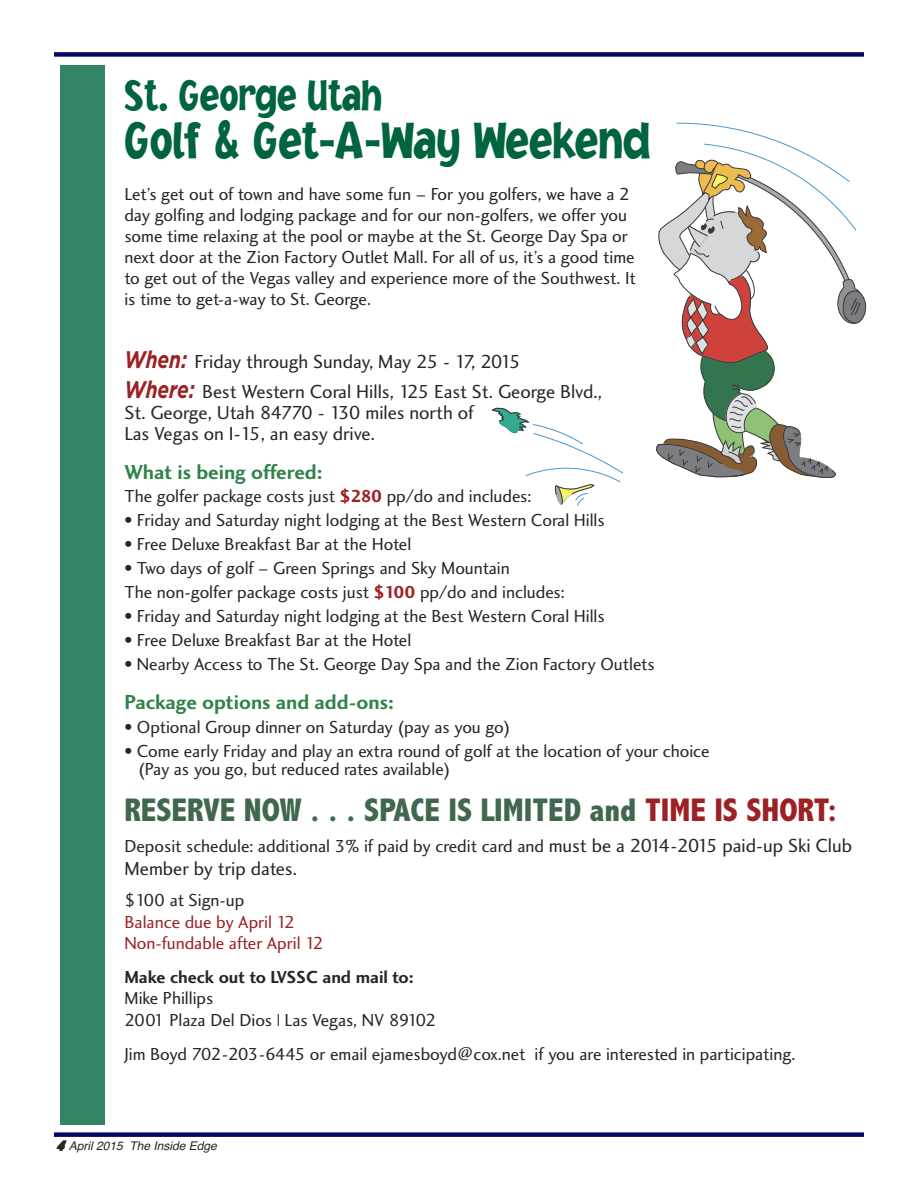
<style>
.page{position:relative;width:918px;height:1188px;background:#fff}
.page>*{position:absolute;margin:0;border:0;box-sizing:border-box;transform-origin:0 0}
.t1{font:900 54px "Jacoby ICG";color:#00643e;scale:.8 1}
.t2{font:900 45px "Jacoby ICG";color:#00643e;scale:.8 1}
.t3{font:800 condensed 33px "Abadi";color:#41684e}
.t4{font:21px "Charlotte Sans Bold Plain";color:#31834a}
.t5{font:19.5px/30px "Charlotte Sans Book Plain";color:#272627}
.t6{font:18px/21px "Charlotte Sans Book Plain";color:#272627}
.t7{font:18px/21.6px "Charlotte Sans Book Plain";color:#9c2125}
.t8{font:18px "Charlotte Sans Bold Plain";color:#272627}
.t9{font:italic 12px "Helvetica";color:#272627}
.s1{font-family:"Gotham";font-weight:700;font-style:italic;font-size:24px;color:#9c2125}
.s2{font-family:"Charlotte Sans Bold Plain";color:#9c2125}
.s3{color:#9c2125}
.s4{font-size:19.5px}
.s5{font-family:"Helvetica Neue";font-weight:900;font-stretch:condensed;font-size:13.5px}
</style>
<div class="page">
<div style="left:54px;top:52px;width:810px;height:5px;background:#040764"></div>
<div style="left:54px;top:1132px;width:810px;height:5px;background:#040764"></div>
<div style="left:60px;top:65px;width:45px;height:1060px;background:#338365"></div>
<svg style="left:492px;top:408px;width:132px;height:98px"></svg>
<svg style="left:656px;top:122px;width:210px;height:356px"></svg>
<h2 class="t2" style="left:124px;top:68px;width:323px">St. George Utah</h2>
<h1 class="t1" style="left:124px;top:108px;width:659px">Golf &amp; Get-A-Way Weekend</h1>
<p class="t6" style="left:124px;top:185px;width:513px">Let’s get out of town and have some fun – For you golfers, we have a 2 day golfing and lodging package and for our non-golfers, we offer you some time relaxing at the pool or maybe at the St. George Day Spa or next door at the Zion Factory Outlet Mall. For all of us, it’s a good time to get out of the Vegas valley and experience more of the Southwest. It is time to get-a-way to St. George.</p>
<p class="t5" style="left:124px;top:349px;width:479px"><span class="s1">When:</span> Friday through Sunday, May 25 - 17, 2015<br><span class="s1">Where:</span> Best Western Coral Hills, 125 East St. George Blvd.,</p>
<p class="t5" style="left:124px;top:404px;width:351px;line-height:21px">St. George, Utah 84770 - 130 miles north of<br>Las Vegas on I-15, an easy drive.</p>
<p class="t4" style="left:124px;top:464px;width:200px">What is being offered:</p>
<p class="t6" style="left:124px;top:487px;width:408px">The golfer package costs just <span class="s2">$280</span> pp/do and includes:</p>
<p class="t6" style="left:124px;top:511px;width:482px">• Friday and Saturday night lodging at the Best Western Coral Hills</p>
<p class="t6" style="left:124px;top:535px;width:288px">• Free Deluxe Breakfast Bar at the Hotel</p>
<p class="t6" style="left:124px;top:557px;width:442px;line-height:24px">• Two days of golf – Green Springs and Sky Mountain<br>The non-golfer package costs just <span class="s2">$100</span> pp/do and includes:</p>
<p class="t6" style="left:124px;top:607px;width:482px">• Friday and Saturday night lodging at the Best Western Coral Hills</p>
<p class="t6" style="left:124px;top:631px;width:288px">• Free Deluxe Breakfast Bar at the Hotel</p>
<p class="t6" style="left:124px;top:655px;width:532px">• Nearby Access to The St. George Day Spa and the Zion Factory Outlets</p>
<p class="t4" style="left:124px;top:694px;width:271px">Package options and add-ons:</p>
<p class="t6" style="left:124px;top:718px;width:388px">• Optional Group dinner on Saturday (pay as you go)</p>
<p class="t6" style="left:138px;top:743px;width:573px;line-height:18px;text-indent:-14px">• Come early Friday and play an extra round of golf at the location of your choice (Pay as you go, but reduced rates available)</p>
<h3 class="t3" style="left:124px;top:791px;width:714px">RESERVE NOW . . . SPACE IS LIMITED and <span class="s3">TIME IS SHORT:</span></h3>
<p class="t6" style="left:124px;top:837px;width:729px">Deposit schedule: additional 3% if paid by credit card and <span class="s4">must be a 2014-2015 paid-up Ski Club</span></p>
<p class="t5" style="left:124px;top:856px;width:174px">Member by trip dates.</p>
<p class="t6" style="left:124px;top:891px;width:122px">$100 at Sign-up</p>
<p class="t7" style="left:124px;top:912px;width:201px">Balance due by April 12<br>Non-fundable after April 12</p>
<p class="t8" style="left:124px;top:970px;width:291px">Make check out to LVSSC and mail to:</p>
<p class="t6" style="left:124px;top:989px;width:314px;line-height:21.6px">Mike Phillips<br>2001 Plaza Del Dios | Las Vegas, NV 89102</p>
<p class="t6" style="left:124px;top:1045px;width:672px">Jim Boyd 702-203-6445 or email ejamesboyd@cox.net if you are interested in participating.</p>
<p class="t9" style="left:56px;top:1139px;width:162px"><span class="s5">4</span> April 2015 The Inside Edge</p>
</div>
